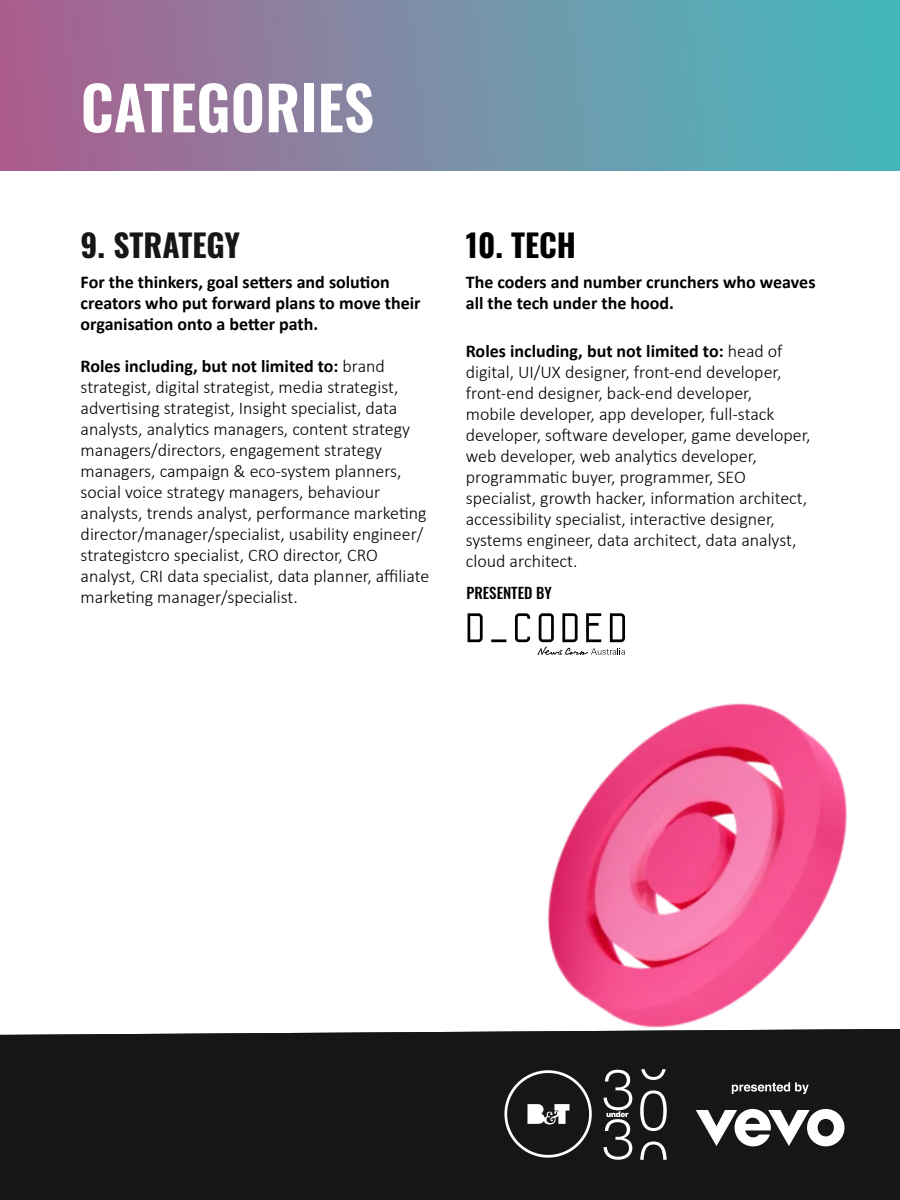
<style>
.page{position:relative;width:900px;height:1200px;background:#fff}
.page>*{position:absolute;margin:0;border:0;box-sizing:border-box;transform-origin:0 0}
.t1{font:600 60px "Oswald";color:#fff}
.t2{font:700 31.5px "Oswald";color:#161616}
.t3{font:700 31.5px "Oswald";color:#000}
.t4{font:300 18px/21px "Calibri";color:#000}
.t5{font:700 18px/21px "Calibri";color:#000}
.t6{font:500 15px "Oswald";color:#000}
.s1{font-weight:700}
</style>
<div class="page">
<img style="left:547px;top:703px;width:300px;height:325px">
<div style="left:0;top:1029px;width:900px;height:171px;background:#161616"></div>
<div style="left:0;top:0;width:900px;height:171px;background:linear-gradient(to right,#ad608e,#45bcbf)"></div>
<svg style="left:504px;top:1070px;width:88px;height:88px;background:#3c3c3c"></svg>
<svg style="left:640px;top:1090px;width:27px;height:41px"></svg>
<svg style="left:641px;top:1069px;width:25px;height:11px"></svg>
<svg style="left:640px;top:1142px;width:27px;height:18px"></svg>
<svg style="left:604px;top:1070px;width:28px;height:90px"></svg>
<svg style="left:696px;top:1109px;width:148px;height:37px"></svg>
<svg style="left:732px;top:1082px;width:77px;height:12px"></svg>
<svg style="left:468px;top:613px;width:157px;height:42px"></svg>
<h1 class="t1" style="left:81px;top:77px;width:295px">CATEGORIES</h1>
<h2 class="t2" style="left:81px;top:228px;width:161px">9. STRATEGY</h2>
<p class="t5" style="left:81px;top:271px;width:341px">For the thinkers, goal setters and solution creators who put forward plans to move their organisation onto a better path.</p>
<p class="t4" style="left:81px;top:355px;width:350px"><span class="s1">Roles including, but not limited to:</span> brand strategist, digital strategist, media strategist, advertising strategist, Insight specialist, data analysts, analytics managers, content strategy managers/directors, engagement strategy managers, campaign &amp; eco-system planners, social voice strategy managers, behaviour analysts, trends analyst, performance marketing director/manager/specialist, usability engineer/ strategistcro specialist, CRO director, CRO analyst, CRI data specialist, data planner, affiliate marketing manager/specialist.</p>
<h2 class="t3" style="left:466px;top:228px;width:112px">10. TECH</h2>
<p class="t5" style="left:466px;top:271px;width:351px">The coders and number crunchers who weaves all the tech under the hood.</p>
<p class="t4" style="left:466px;top:340px;width:346px"><span class="s1">Roles including, but not limited to:</span> head of digital, UI/UX designer, front-end developer, front-end designer, back-end developer,<br>mobile developer, app developer, full-stack developer, software developer, game developer, web developer, web analytics developer, programmatic buyer, programmer, SEO specialist, growth hacker, information architect, accessibility specialist, interactive designer, systems engineer, data architect, data analyst, cloud architect.</p>
<p class="t6" style="left:467px;top:585px;width:87px">PRESENTED BY</p>
</div>
